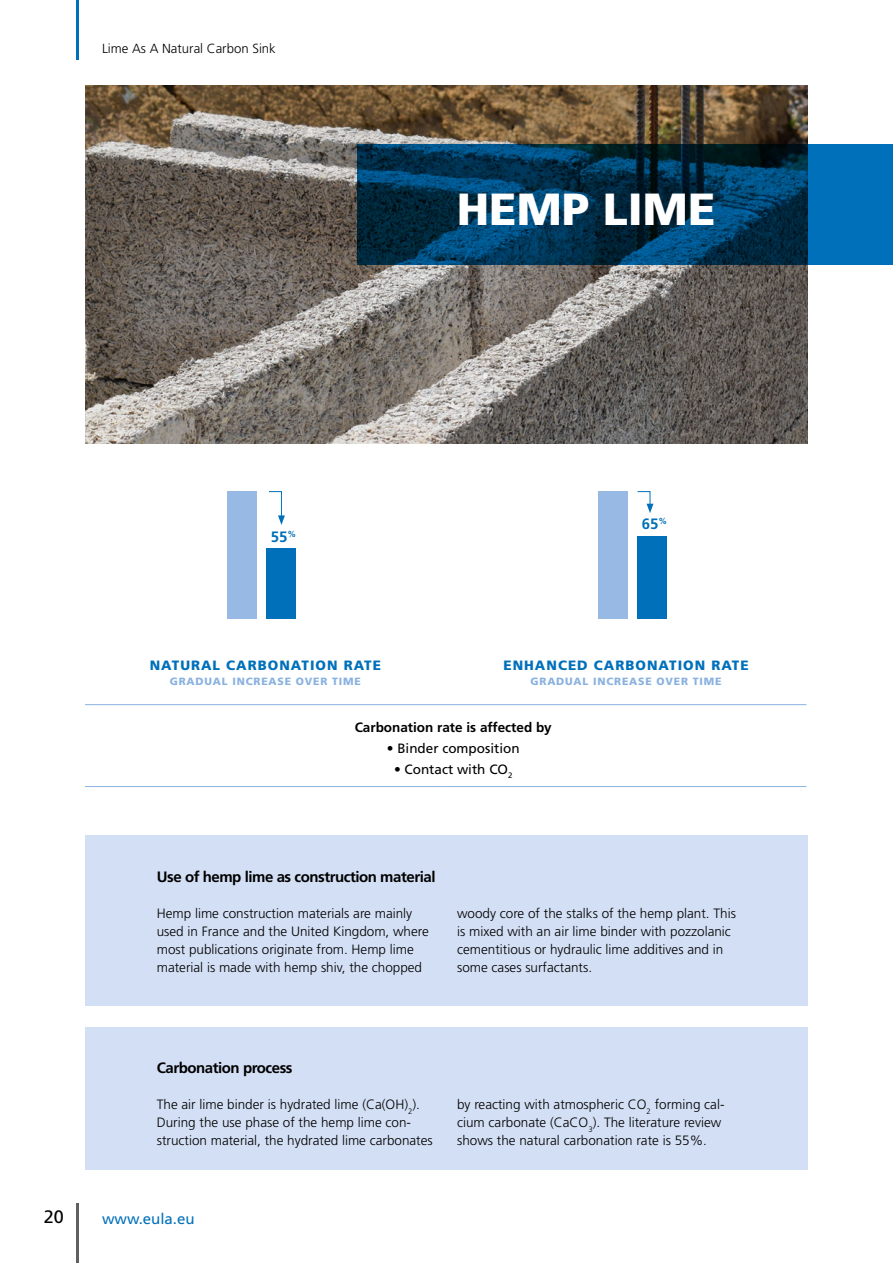
<style>
.page{position:relative;width:893px;height:1263px;background:#fff}
.page>*{position:absolute;margin:0;border:0;box-sizing:border-box;transform-origin:0 0}
.t1{font:900 45px "Frutiger LT Std";color:#fff}
.t2{font:18px "Frutiger";color:#000}
.t3{font:700 15px "Frutiger LT Std";letter-spacing:-.03em;color:#000}
.t4{font:15px "Frutiger";color:#0070ba}
.t5{font:700 15px "Frutiger LT Std";color:#0070ba}
.t6{font:300 13.5px/18px "Frutiger LT Std";color:#000}
.t7{font:900 13.5px "Frutiger LT Std";letter-spacing:.075em;color:#0070ba}
.t8{font:13.5px "Frutiger LT Std";color:#000}
.t9{font:700 13.5px "Frutiger LT Std";color:#000}
.t10{font:300 13.2px "Frutiger";color:#000}
.t11{font:900 10.5px "Frutiger LT Std";letter-spacing:.075em;color:#8ab2df}
</style>
<div class="page">
<img style="left:85px;top:85px;width:723px;height:358px">
<svg style="left:357px;top:144px;width:536px;height:120px;background:#003d62"></svg>
<hr style="left:85px;top:704px;width:361px;height:1px;background:#8ab2df">
<hr style="left:446px;top:704px;width:360px;height:1px;background:#8ab2df">
<hr style="left:85px;top:786px;width:361px;height:1px;background:#8ab2df">
<hr style="left:446px;top:786px;width:360px;height:1px;background:#8ab2df">
<div style="left:227px;top:491px;width:30px;height:128px;background:#97b9e3"></div>
<div style="left:267px;top:549px;width:29px;height:70px;background:#0070ba"></div>
<div style="left:598px;top:491px;width:29px;height:128px;background:#97b9e3"></div>
<div style="left:637px;top:536px;width:30px;height:83px;background:#0070ba"></div>
<svg style="left:269px;top:491px;width:16px;height:34px"></svg>
<svg style="left:637px;top:491px;width:16px;height:22px"></svg>
<div style="left:85px;top:835px;width:723px;height:170px;background:#d3dff4"></div>
<div style="left:85px;top:1027px;width:723px;height:143px;background:#d3dff4"></div>
<hr style="left:77px;top:1203px;width:2px;height:60px;background:#625f5f">
<hr style="left:77px;top:0;width:2px;height:60px;background:#0070ba">
<p class="t10" style="left:102px;top:41px;width:175px">Lime As A Natural Carbon Sink</p>
<p class="t5" style="left:271px;top:528px;width:27px">55<sup>%</sup></p>
<h1 class="t1" style="left:457px;top:182px;width:260px">HEMP LIME</h1>
<p class="t5" style="left:642px;top:515px;width:27px">65<sup>%</sup></p>
<p class="t7" style="left:150px;top:657px;width:233px">NATURAL CARBONATION RATE</p>
<p class="t11" style="left:170px;top:675px;width:192px">GRADUAL INCREASE OVER TIME</p>
<p class="t7" style="left:503px;top:657px;width:247px">ENHANCED CARBONATION RATE</p>
<p class="t11" style="left:531px;top:675px;width:192px">GRADUAL INCREASE OVER TIME</p>
<p class="t9" style="left:355px;top:719px;width:199px">Carbonation rate is affected by</p>
<p class="t8" style="left:387px;top:740px;width:134px">• Binder composition</p>
<p class="t8" style="left:394px;top:761px;width:120px">• Contact with CO<sub>2</sub></p>
<p class="t3" style="left:157px;top:868px;width:280px">Use of hemp lime as construction material</p>
<p class="t6" style="left:157px;top:905px;width:274px">Hemp lime construction materials are mainly used in France and the United Kingdom, where most publications originate from. Hemp lime material is made with hemp shiv, the chopped</p>
<p class="t6" style="left:457px;top:905px;width:280px">woody core of the stalks of the hemp plant. This is mixed with an air lime binder with pozzolanic cementitious or hydraulic lime additives and in some cases surfactants.</p>
<p class="t3" style="left:157px;top:1059px;width:137px">Carbonation process</p>
<p class="t6" style="left:157px;top:1096px;width:277px">The air lime binder is hydrated lime (Ca(OH)<sub>2</sub>).<br>During the use phase of the hemp lime con&shy;struction material, the hydrated lime carbonates</p>
<p class="t6" style="left:457px;top:1096px;width:269px">by reacting with atmospheric CO<sub>2</sub> forming cal&shy;cium carbonate (CaCO<sub>3</sub>). The literature review shows the natural carbonation rate is 55%.</p>
<h2 class="t2" style="left:44px;top:1206px;width:22px">20</h2>
<p class="t4" style="left:102px;top:1209px;width:94px">www.eula.eu</p>
</div>
